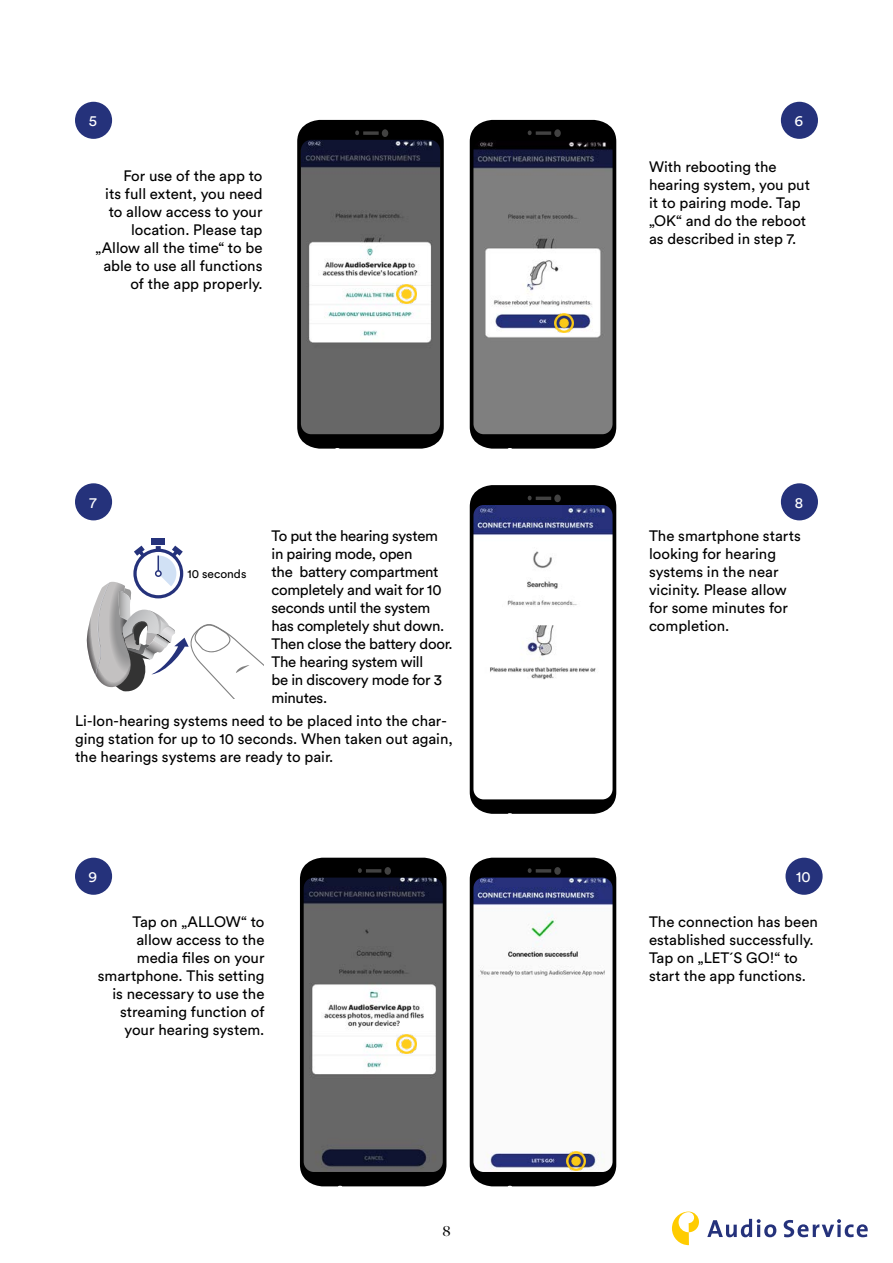
<style>
.page{position:relative;width:893px;height:1263px;background:#fff}
.page>*{position:absolute;margin:0;border:0;box-sizing:border-box;transform-origin:0 0}
.t1{font:15px/18px "Circular Pro";color:#000}
.t2{font:15px/18px "Circular Pro";letter-spacing:-.02em;color:#000}
.t3{font:15px "Circular Pro";color:#fff}
.t4{font:15px "Chronicle Display";color:#000}
.t5{font:12px "Circular Pro";color:#000}
.t6{font:10.95px "Circular Pro";color:#000}
</style>
<div class="page">
<svg style="left:672px;top:1211px;width:27px;height:34px"></svg>
<svg style="left:707px;top:1219px;width:69px;height:18px"></svg>
<svg style="left:784px;top:1219px;width:84px;height:18px"></svg>
<svg style="left:300px;top:858px;width:146px;height:328px;fill:#676767"></svg>
<svg style="left:384px;top:867px;width:7px;height:8px"></svg>
<hr style="left:366px;top:869px;width:15px;height:3px;background:#fff">
<svg style="left:358px;top:868px;width:4px;height:5px"></svg>
<svg style="left:297px;top:120px;width:147px;height:329px;fill:#676767"></svg>
<div style="left:382px;top:129px;width:6px;height:8px;background:#424242;border-radius:50%"></div>
<svg style="left:363px;top:131px;width:16px;height:4px"></svg>
<svg style="left:355px;top:130px;width:4px;height:5px"></svg>
<svg style="left:470px;top:858px;width:146px;height:328px"></svg>
<div style="left:554px;top:867px;width:7px;height:8px;background:#424242;border-radius:50%"></div>
<hr style="left:536px;top:869px;width:15px;height:3px;background:#fff">
<svg style="left:528px;top:868px;width:4px;height:5px"></svg>
<svg style="left:470px;top:485px;width:146px;height:329px"></svg>
<svg style="left:554px;top:494px;width:7px;height:8px"></svg>
<hr style="left:536px;top:497px;width:15px;height:3px;background:#fff">
<svg style="left:528px;top:496px;width:4px;height:4px"></svg>
<svg style="left:470px;top:120px;width:146px;height:329px;fill:#7f7f7f"></svg>
<svg style="left:554px;top:129px;width:7px;height:8px"></svg>
<svg style="left:536px;top:131px;width:15px;height:4px"></svg>
<svg style="left:528px;top:130px;width:4px;height:5px"></svg>
<div style="left:75px;top:102px;width:37px;height:37px;background:#25327b;border-radius:50%"></div>
<div style="left:152px;top:538px;width:13px;height:6px;background:#25327b"></div>
<svg style="left:87px;top:546px;width:177px;height:153px"></svg>
<div style="left:781px;top:102px;width:37px;height:37px;background:#25327b;border-radius:50%"></div>
<div style="left:75px;top:483px;width:37px;height:37px;background:#25327b;border-radius:50%"></div>
<div style="left:781px;top:483px;width:37px;height:37px;background:#25327b;border-radius:50%"></div>
<div style="left:785px;top:858px;width:38px;height:37px;background:#25327b;border-radius:50%"></div>
<div style="left:75px;top:858px;width:37px;height:37px;background:#25327b;border-radius:50%"></div>
<img style="left:397px;top:285px;width:19px;height:19px">
<img style="left:554px;top:313px;width:19px;height:19px">
<img style="left:397px;top:1035px;width:19px;height:19px">
<img style="left:566px;top:1152px;width:19px;height:19px">
<div style="left:188px;top:566px;width:79px;height:12px;background:#fff"></div>
<p class="t3" style="left:89px;top:111px;width:10px">5</p>
<p class="t1" style="left:96px;top:166px;width:168px;text-align:right">For use of the app to<br>its full extent, you need to allow access to your location. Please tap „Allow all the time“ to be able to use all functions of the app properly.</p>
<p class="t3" style="left:794px;top:111px;width:10px">6</p>
<p class="t1" style="left:649px;top:157px;width:163px">With rebooting the hearing system, you put it to pairing mode. Tap „OK“ and do the reboot as described in step 7.</p>
<p class="t3" style="left:89px;top:493px;width:9px">7</p>
<p class="t3" style="left:795px;top:493px;width:10px">8</p>
<p class="t6" style="left:189px;top:564px;width:63px">10 Sekunden</p>
<p class="t5" style="left:188px;top:565px;width:60px">10 seconds</p>
<p class="t2" style="left:272px;top:526px;width:183px">To put the hearing system in pairing mode, open<br>the battery compartment completely and wait for 10 seconds until the system has completely shut down.<br>Then close the battery door.<br>The hearing system will<br>be in discovery mode for 3 minutes.</p>
<p class="t1" style="left:75px;top:711px;width:379px">Li-Ion-hearing systems need to be placed into the char&shy;ging station for up to 10 seconds. When taken out again, the hearings systems are ready to pair.</p>
<p class="t3" style="left:89px;top:867px;width:10px">9</p>
<p class="t1" style="left:98px;top:912px;width:168px;text-align:right">Tap on „ALLOW“ to allow access to the media files on your smartphone. This setting is necessary to use the streaming function of your hearing system.</p>
<p class="t4" style="left:442px;top:1219px;width:10px">8</p>
<p class="t1" style="left:649px;top:526px;width:153px">The smartphone starts looking for hearing systems in the near vicinity. Please allow for some minutes for completion.</p>
<p class="t3" style="left:796px;top:867px;width:16px">10</p>
<p class="t1" style="left:649px;top:912px;width:170px">The connection has been established successfully.<br>Tap on „LET´S GO!“ to start the app functions.</p>
</div>
